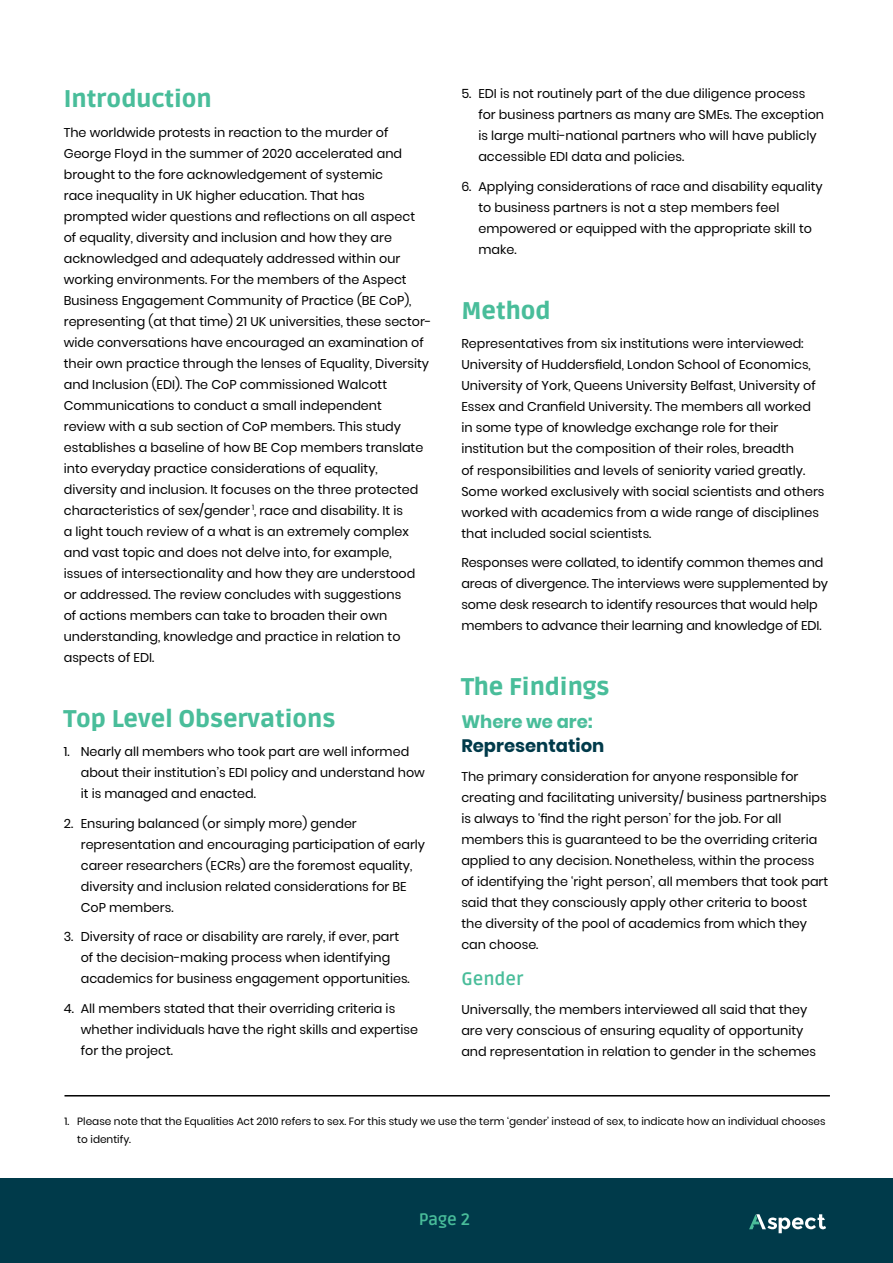
<style>
.page{position:relative;width:893px;height:1263px;background:#fff}
.page>*{position:absolute;margin:0;border:0;box-sizing:border-box;transform-origin:0 0}
.t1{font:900 24px "Ruda";color:#49bd9a}
.t2{font:700 18px "Poppins";color:#003a4a}
.t3{font:700 18px "Poppins";color:#49bd9a}
.t4{font:700 18px "Ruda";color:#49bd9a}
.t5{font:700 16.5px "Ruda";color:#49bd9a}
.t6{font:12.75px/21px "Poppins";color:#000}
.t7{font:10.5px/18px "Poppins";color:#000}
</style>
<div class="page">
<div style="left:0;top:1178px;width:893px;height:85px;background:#003a4a"></div>
<svg style="left:749px;top:1214px;width:77px;height:19px"></svg>
<hr style="left:65px;top:1095px;width:765px;height:1px;background:#000">
<h1 class="t1" style="left:64px;top:85px;width:150px">Introduction</h1>
<p class="t6" style="left:64px;top:122px;width:369px">The worldwide protests in reaction to the murder of George Floyd in the summer of 2020 accelerated and brought to the fore acknowledgement of systemic<br>race inequality in UK higher education. That has prompted wider questions and reflections on all aspect<br>of equality, diversity and inclusion and how they are acknowledged and adequately addressed within our working environments. For the members of the Aspect Business Engagement Community of Practice (BE CoP), representing (at that time) 21 UK universities, these sector&shy;wide conversations have encouraged an examination of their own practice through the lenses of Equality, Diversity and Inclusion (EDI). The CoP commissioned Walcott Communications to conduct a small independent<br>review with a sub section of CoP members. This study establishes a baseline of how BE Cop members translate into everyday practice considerations of equality, diversity and inclusion. It focuses on the three protected characteristics of sex/gender <sup>1</sup>, race and disability. It is<br>a light touch review of a what is an extremely complex and vast topic and does not delve into, for example, issues of intersectionality and how they are understood or addressed. The review concludes with suggestions<br>of actions members can take to broaden their own understanding, knowledge and practice in relation to aspects of EDI.</p>
<h1 class="t1" style="left:64px;top:705px;width:273px">Top Level Observations</h1>
<p class="t6" style="left:81px;top:741px;width:346px;text-indent:-17px">1. Nearly all members who took part are well informed about their institution’s EDI policy and understand how it is managed and enacted.</p>
<p class="t6" style="left:81px;top:813px;width:346px;text-indent:-17px">2. Ensuring balanced (or simply more) gender representation and encouraging participation of early career researchers (ECRs) are the foremost equality, diversity and inclusion related considerations for BE CoP members.</p>
<p class="t6" style="left:81px;top:926px;width:330px;text-indent:-17px">3. Diversity of race or disability are rarely, if ever, part of the decision-making process when identifying academics for business engagement opportunities.</p>
<p class="t6" style="left:81px;top:998px;width:339px;text-indent:-17px">4. All members stated that their overriding criteria is whether individuals have the right skills and expertise for the project.</p>
<p class="t6" style="left:478px;top:84px;width:347px;text-indent:-17px">5. EDI is not routinely part of the due diligence process for business partners as many are SMEs. The exception is large multi-national partners who will have publicly accessible EDI data and policies.</p>
<p class="t6" style="left:478px;top:176px;width:346px;text-indent:-17px">6. Applying considerations of race and disability equality to business partners is not a step members feel empowered or equipped with the appropriate skill to make.</p>
<h1 class="t1" style="left:461px;top:297px;width:91px">Method</h1>
<p class="t6" style="left:461px;top:334px;width:365px">Representatives from six institutions were interviewed:<br>University of Huddersfield, London School of Economics, University of York, Queens University Belfast, University of Essex and Cranfield University. The members all worked in some type of knowledge exchange role for their institution but the composition of their roles, breadth<br>of responsibilities and levels of seniority varied greatly.<br>Some worked exclusively with social scientists and others worked with academics from a wide range of disciplines that included social scientists.</p>
<p class="t6" style="left:461px;top:552px;width:368px">Responses were collated, to identify common themes and areas of divergence. The interviews were supplemented by some desk research to identify resources that would help members to advance their learning and knowledge of EDI.</p>
<h1 class="t1" style="left:461px;top:673px;width:149px">The Findings</h1>
<h2 class="t3" style="left:461px;top:711px;width:133px">Where we are:</h2>
<h2 class="t2" style="left:461px;top:735px;width:144px">Representation</h2>
<p class="t6" style="left:461px;top:766px;width:368px">The primary consideration for anyone responsible for creating and facilitating university/ business partnerships is always to ‘find the right person’ for the job. For all members this is guaranteed to be the overriding criteria applied to any decision. Nonetheless, within the process of identifying the ‘right person’, all members that took part said that they consciously apply other criteria to boost the diversity of the pool of academics from which they can choose.</p>
<h2 class="t4" style="left:461px;top:968px;width:64px">Gender</h2>
<p class="t6" style="left:461px;top:999px;width:356px">Universally, the members interviewed all said that they are very conscious of ensuring equality of opportunity and representation in relation to gender in the schemes</p>
<p class="t7" style="left:77px;top:1112px;width:750px;text-indent:-13px">1. Please note that the Equalities Act 2010 refers to sex. For this study we use the term ‘gender’ instead of sex, to indicate how an individual chooses to identify.</p>
<p class="t5" style="left:419px;top:1210px;width:53px">Page 2</p>
</div>
